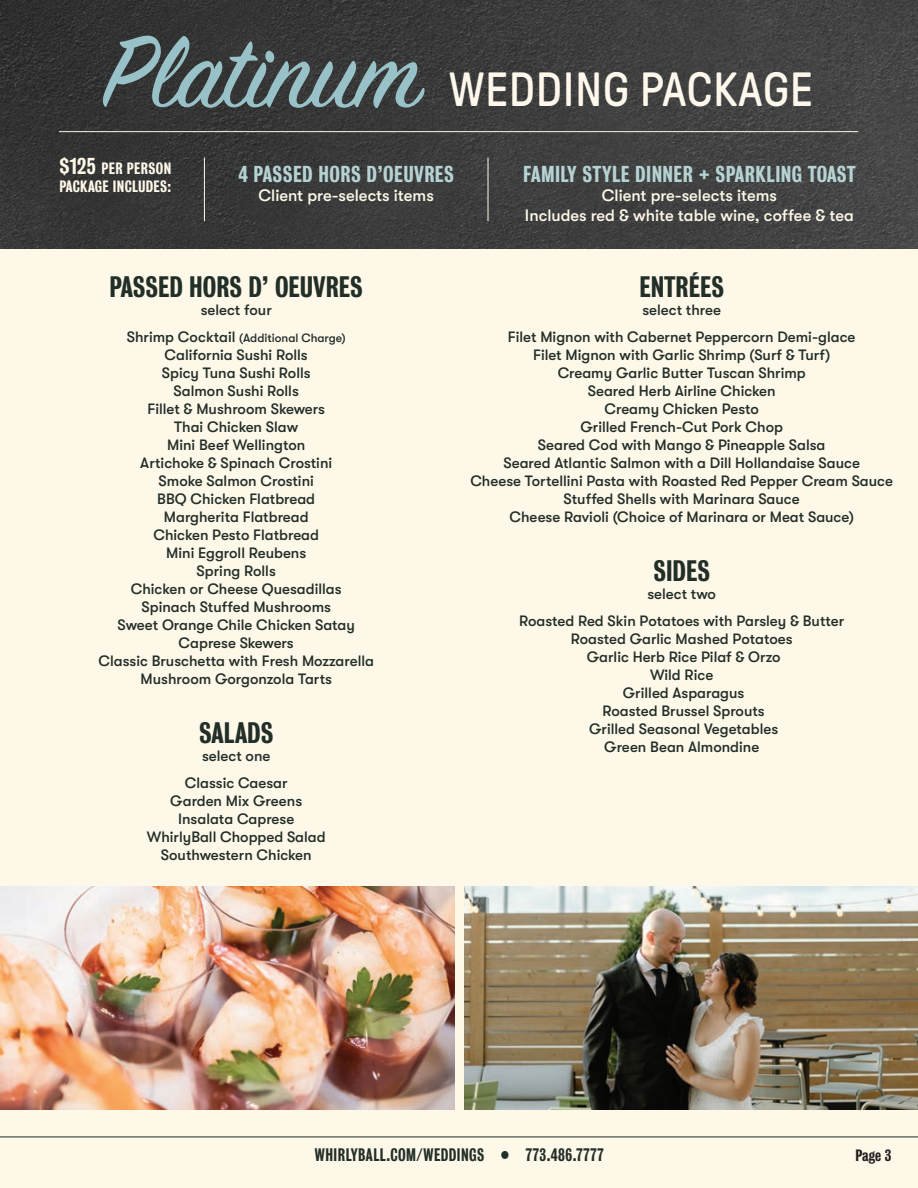
<style>
.page{position:relative;width:918px;height:1188px;background:#fef8e9}
.page>*{position:absolute;margin:0;border:0;box-sizing:border-box;transform-origin:0 0}
.t1{font:112.5px "Sign Painter House Script";color:#99c2c8}
.t2{font:48px "GT Pressura";letter-spacing:.01em;color:#fef7ec}
.t3{font:500 27px "Bureau Grot Condensed";color:#222e28}
.t4{font:500 21px "Bureau Grot Condensed";letter-spacing:.02em;color:#b6d3d4}
.t5{font:500 16.5px/19.8px "GT Walsheim";color:#fef8e9;text-align:center}
.t6{font:500 16.5px "Bureau Grot Condensed";letter-spacing:.03em;color:#222e28;scale:.93 1}
.t7{font:500 15px/18px "GT Walsheim";color:#222e28;text-align:center}
.t8{font:500 15px/18px "Bureau Grot Condensed";letter-spacing:.02em;color:#fef8e9}
.t9{font:500 15px "Bureau Grot Condensed";color:#231f20}
.t10{font:500 12px "GT Walsheim";color:#222e28}
.s1{font-size:21px}
.s2{font-size:15px}
</style>
<div class="page">
<img style="left:0;top:0;width:918px;height:248px">
<img style="left:0;top:887px;width:455px;height:223px">
<img style="left:464px;top:887px;width:454px;height:223px">
<hr style="left:204px;top:158px;width:1px;height:63px;background:#fef8e9">
<hr style="left:488px;top:158px;width:1px;height:63px;background:#fef8e9">
<hr style="left:59px;top:131px;width:799px;height:1px;background:#fef8e9">
<hr style="left:0;top:1137px;width:918px;height:1px;background:#222e28">
<h1 class="t1" style="left:104px;top:3px;width:318px">Platinum</h1>
<h2 class="t2" style="left:449px;top:64px;width:366px">WEDDING PACKAGE</h2>
<p class="t8" style="left:59px;top:160px;width:113px"><span class="s1">$125</span> PER PERSON<br>PACKAGE INCLUDES:</p>
<h3 class="t4" style="left:238px;top:161px;width:217px">4 PASSED HORS D’OEUVRES</h3>
<p class="t5" style="left:259px;top:186px;width:177px">Client pre-selects items</p>
<h3 class="t4" style="left:523px;top:161px;width:334px">FAMILY STYLE DINNER + SPARKLING TOAST</h3>
<p class="t5" style="left:525px;top:186px;width:330px">Client pre-selects items<br>Includes red &amp; white table wine, coffee &amp; tea</p>
<h3 class="t3" style="left:110px;top:271px;width:255px">PASSED HORS D’ OEUVRES</h3>
<p class="t7" style="left:201px;top:301px;width:73px">select four</p>
<p class="t10" style="left:127px;top:331px;width:221px"><span class="s2">Shrimp Cocktail</span> (Additional Charge)</p>
<p class="t7" style="left:98px;top:346px;width:277px">California Sushi Rolls<br>Spicy Tuna Sushi Rolls<br>Salmon Sushi Rolls<br>Fillet &amp; Mushroom Skewers<br>Thai Chicken Slaw<br>Mini Beef Wellington<br>Artichoke &amp; Spinach Crostini<br>Smoke Salmon Crostini<br>BBQ Chicken Flatbread<br>Margherita Flatbread<br>Chicken Pesto Flatbread<br>Mini Eggroll Reubens<br>Spring Rolls<br>Chicken or Cheese Quesadillas<br>Spinach Stuffed Mushrooms<br>Sweet Orange Chile Chicken Satay<br>Caprese Skewers<br>Classic Bruschetta with Fresh Mozzarella<br>Mushroom Gorgonzola Tarts</p>
<h3 class="t3" style="left:199px;top:717px;width:76px">SALADS</h3>
<p class="t7" style="left:202px;top:747px;width:70px">select one</p>
<p class="t7" style="left:147px;top:774px;width:180px">Classic Caesar<br>Garden Mix Greens<br>Insalata Caprese<br>WhirlyBall Chopped Salad<br>Southwestern Chicken</p>
<h3 class="t3" style="left:639px;top:271px;width:86px">ENTRÉES</h3>
<p class="t7" style="left:642px;top:301px;width:80px">select three</p>
<p class="t7" style="left:470px;top:328px;width:424px">Filet Mignon with Cabernet Peppercorn Demi-glace<br>Filet Mignon with Garlic Shrimp (Surf &amp; Turf)<br>Creamy Garlic Butter Tuscan Shrimp<br>Seared Herb Airline Chicken<br>Creamy Chicken Pesto<br>Grilled French-Cut Pork Chop<br>Seared Cod with Mango &amp; Pineapple Salsa<br>Seared Atlantic Salmon with a Dill Hollandaise Sauce<br>Cheese Tortellini Pasta with Roasted Red Pepper Cream Sauce Stuffed Shells with Marinara Sauce<br>Cheese Ravioli (Choice of Marinara or Meat Sauce)</p>
<h3 class="t3" style="left:653px;top:555px;width:58px">SIDES</h3>
<p class="t7" style="left:647px;top:585px;width:70px">select two</p>
<p class="t7" style="left:519px;top:612px;width:327px">Roasted Red Skin Potatoes with Parsley &amp; Butter<br>Roasted Garlic Mashed Potatoes<br>Garlic Herb Rice Pilaf &amp; Orzo<br>Wild Rice<br>Grilled Asparagus<br>Roasted Brussel Sprouts<br>Grilled Seasonal Vegetables<br>Green Bean Almondine</p>
<p class="t6" style="left:315px;top:1145px;width:312px">WHIRLYBALL.COM/WEDDINGS • 773.486.7777</p>
<p class="t9" style="left:855px;top:1147px;width:37px">Page 3</p>
</div>
